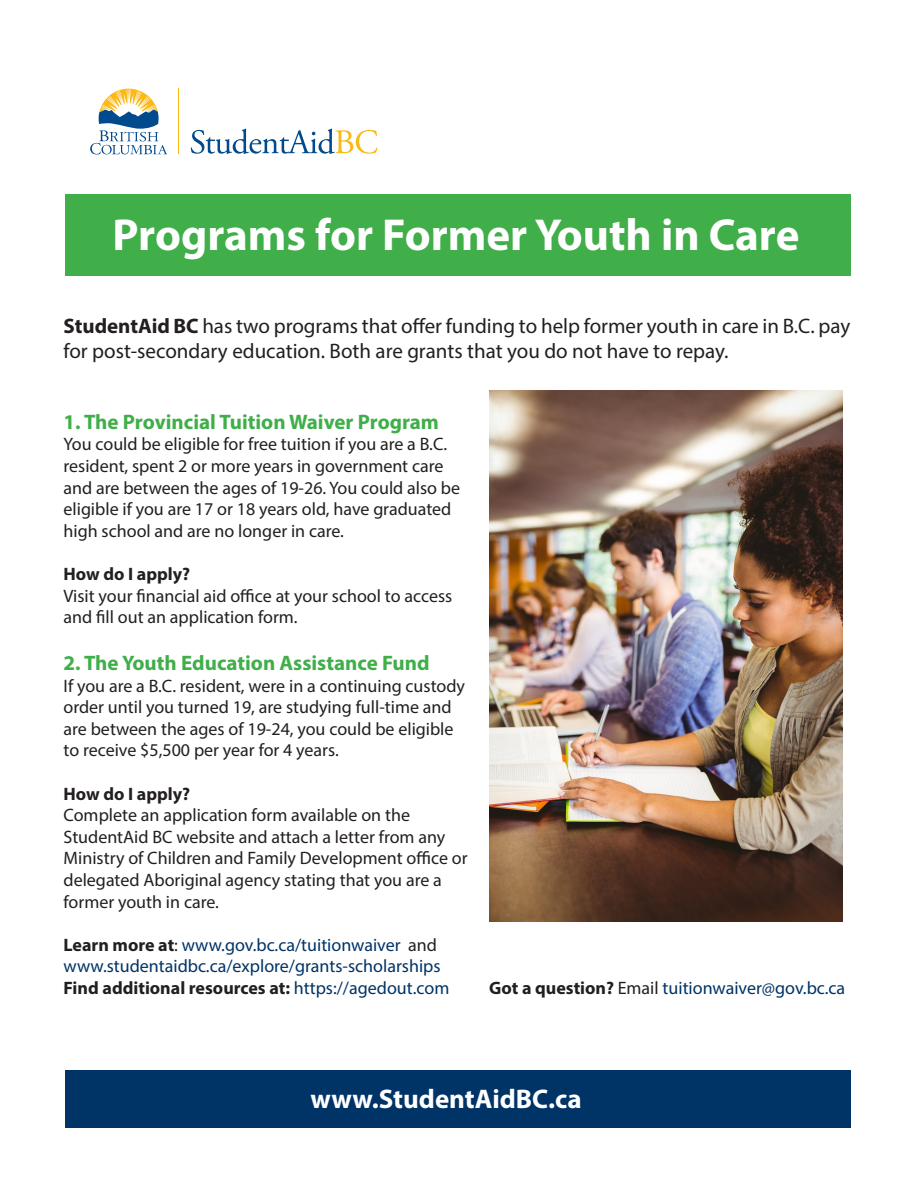
<style>
.page{position:relative;width:918px;height:1188px;background:#fff}
.page>*{position:absolute;margin:0;border:0;box-sizing:border-box;transform-origin:0 0}
.t1{font:700 45px "Myriad Pro";color:#fff}
.t2{font:700 27px "Myriad Pro";color:#fff}
.t3{font:21px/25.2px "Myriad Pro";color:#231f20}
.t4{font:700 21px "Myriad Pro";color:#40ae49}
.t5{font:18px/21.6px "Myriad Pro";color:#231f20}
.t6{font:18px/21.6px "Myriad Pro";color:#036}
.t7{font:700 18px "Myriad Pro";color:#231f20}
.s1{font-weight:700}
.s2{font-weight:700;color:#231f20}
.s3{color:#231f20}
.s4{font-weight:400;color:#036}
</style>
<div class="page">
<div style="left:66px;top:194px;width:785px;height:81px;background:#40ae49"></div>
<div style="left:66px;top:1070px;width:785px;height:58px;background:#036"></div>
<img style="left:489px;top:391px;width:354px;height:530px">
<hr style="left:178px;top:89px;width:1px;height:65px;background:#fcb814">
<svg style="left:191px;top:129px;width:186px;height:25px"></svg>
<svg style="left:90px;top:89px;width:77px;height:65px"></svg>
<p class="t1" style="left:113px;top:205px;width:688px">Programs for Former Youth in Care</p>
<p class="t3" style="left:64px;top:313px;width:788px"><span class="s1">StudentAid BC</span> has two programs that offer funding to help former youth in care in B.C. pay for post-secondary education. Both are grants that you do not have to repay.</p>
<p class="t4" style="left:64px;top:408px;width:377px">1. The Provincial Tuition Waiver Program</p>
<p class="t5" style="left:64px;top:433px;width:385px">You could be eligible for free tuition if you are a B.C. resident, spent 2 or more years in government care</p>
<p class="t5" style="left:64px;top:477px;width:398px">and are between the ages of 19-26. You could also be eligible if you are 17 or 18 years old, have graduated high school and are no longer in care.</p>
<p class="t7" style="left:64px;top:562px;width:128px">How do I apply?</p>
<p class="t5" style="left:64px;top:585px;width:390px">Visit your financial aid office at your school to access</p>
<p class="t5" style="left:64px;top:606px;width:236px">and fill out an application form.</p>
<p class="t4" style="left:64px;top:649px;width:368px">2. The Youth Education Assistance Fund</p>
<p class="t5" style="left:64px;top:675px;width:403px">If you are a B.C. resident, were in a continuing custody order until you turned 19, are studying full-time and</p>
<p class="t5" style="left:64px;top:718px;width:392px">are between the ages of 19-24, you could be eligible</p>
<p class="t5" style="left:64px;top:739px;width:277px">to receive $5,500 per year for 4 years.</p>
<p class="t7" style="left:64px;top:782px;width:128px">How do I apply?</p>
<p class="t5" style="left:64px;top:804px;width:348px">Complete an application form available on the</p>
<p class="t5" style="left:64px;top:826px;width:406px">StudentAid BC website and attach a letter from any<br>Ministry of Children and Family Development office or delegated Aboriginal agency stating that you are a</p>
<p class="t5" style="left:64px;top:891px;width:157px">former youth in care.</p>
<p class="t6" style="left:64px;top:934px;width:379px"><span class="s2">Learn more at</span><span class="s3">:</span> www.gov.bc.ca/tuitionwaiver <span class="s3">and </span>www.studentaidbc.ca/explore/grants-scholarships</p>
<p class="t7" style="left:64px;top:976px;width:387px">Find additional resources at: <span class="s4">https://agedout.com</span></p>
<p class="t6" style="left:489px;top:977px;width:358px"><span class="s2">Got a question?</span> <span class="s3">Email</span> tuitionwaiver@gov.bc.ca</p>
<p class="t2" style="left:311px;top:1081px;width:273px">www.StudentAidBC.ca</p>
</div>
